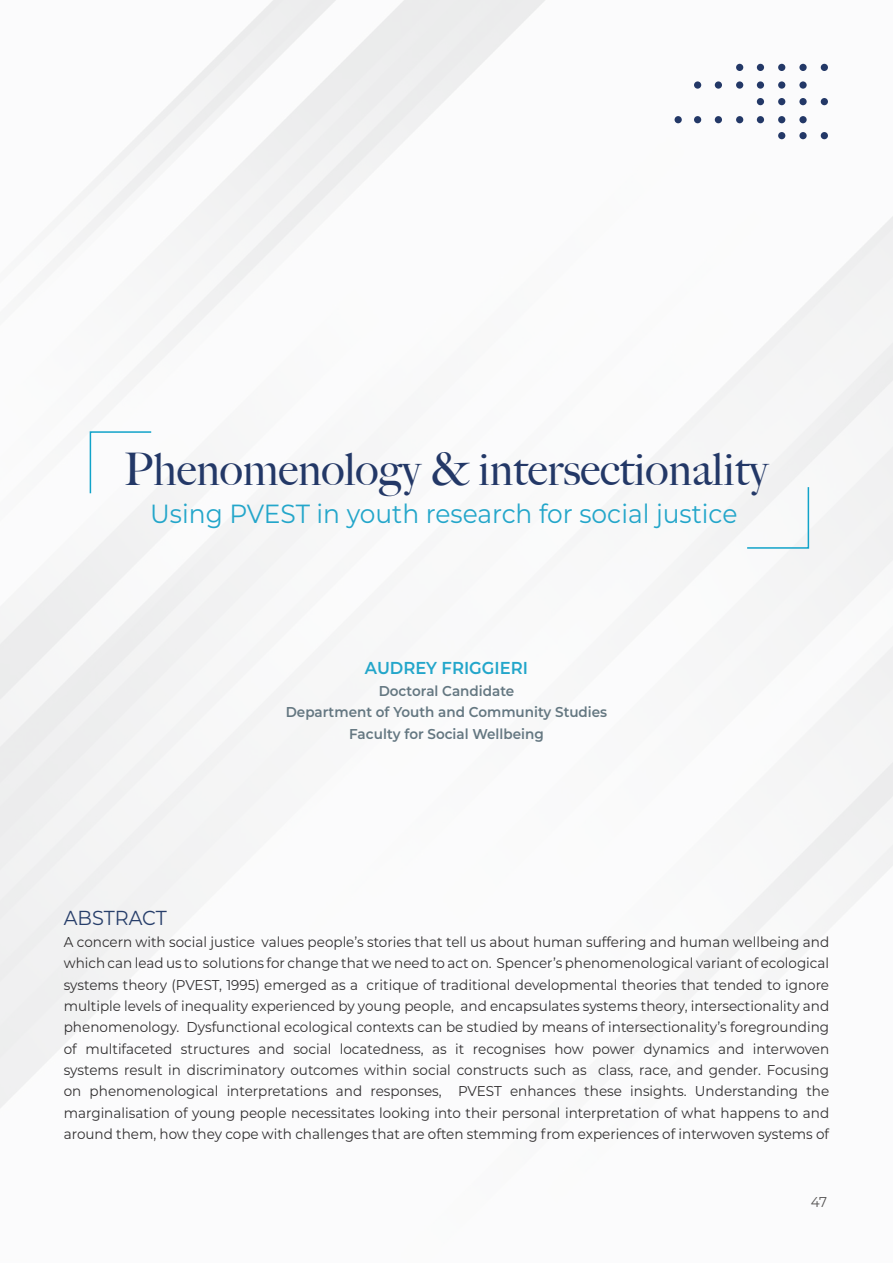
<style>
.page{position:relative;width:893px;height:1263px;background:#fff}
.page>*{position:absolute;margin:0;border:0;box-sizing:border-box;transform-origin:0 0}
._01_TITLE__BIG{font:500 45px "Big Caslon";color:#233867}
._02_TITLE_SMALL{font:26.25px "Montserrat";color:#23a6ca;scale:.95 1}
.SUBTITLE_1{font:20.25px "Montserrat";color:#273e6a;scale:.95 1}
._01_AUTHOR{font:600 17.25px "Montserrat";color:#23a6ca;scale:.95 1}
._04_BODY{font:14.25px/21.5px "Montserrat";color:#312f30;text-align:justify;scale:.95 1}
._03_DESIGNATION{font:600 14.25px "Montserrat";color:#647781;scale:.95 1}
</style>
<div class="page">
<img style="left:0;top:0;width:893px;height:1108px">
<svg style="left:89px;top:431px;width:64px;height:64px"></svg>
<svg style="left:746px;top:486px;width:64px;height:63px"></svg>
<div style="left:821px;top:64px;width:7px;height:7px;background:#233867;border-radius:50%"></div>
<div style="left:675px;top:116px;width:7px;height:7px;background:#233867;border-radius:50%"></div>
<div style="left:821px;top:98px;width:7px;height:7px;background:#233867;border-radius:50%"></div>
<div style="left:821px;top:132px;width:7px;height:7px;background:#233867;border-radius:50%"></div>
<div style="left:799px;top:64px;width:8px;height:7px;background:#233867;border-radius:50%"></div>
<div style="left:799px;top:81px;width:8px;height:8px;background:#233867;border-radius:50%"></div>
<div style="left:799px;top:116px;width:8px;height:7px;background:#233867;border-radius:50%"></div>
<div style="left:799px;top:98px;width:8px;height:7px;background:#233867;border-radius:50%"></div>
<div style="left:799px;top:132px;width:8px;height:7px;background:#233867;border-radius:50%"></div>
<div style="left:778px;top:64px;width:7px;height:7px;background:#233867;border-radius:50%"></div>
<div style="left:778px;top:81px;width:7px;height:8px;background:#233867;border-radius:50%"></div>
<div style="left:778px;top:116px;width:7px;height:7px;background:#233867;border-radius:50%"></div>
<div style="left:778px;top:98px;width:7px;height:7px;background:#233867;border-radius:50%"></div>
<div style="left:778px;top:132px;width:7px;height:7px;background:#233867;border-radius:50%"></div>
<div style="left:757px;top:64px;width:7px;height:7px;background:#233867;border-radius:50%"></div>
<div style="left:757px;top:81px;width:7px;height:8px;background:#233867;border-radius:50%"></div>
<div style="left:757px;top:116px;width:7px;height:7px;background:#233867;border-radius:50%"></div>
<div style="left:757px;top:98px;width:7px;height:7px;background:#233867;border-radius:50%"></div>
<div style="left:715px;top:81px;width:7px;height:8px;background:#233867;border-radius:50%"></div>
<div style="left:715px;top:116px;width:7px;height:7px;background:#233867;border-radius:50%"></div>
<div style="left:736px;top:64px;width:7px;height:7px;background:#233867;border-radius:50%"></div>
<div style="left:736px;top:81px;width:7px;height:8px;background:#233867;border-radius:50%"></div>
<div style="left:736px;top:116px;width:7px;height:7px;background:#233867;border-radius:50%"></div>
<div style="left:694px;top:81px;width:7px;height:8px;background:#233867;border-radius:50%"></div>
<div style="left:694px;top:116px;width:7px;height:7px;background:#233867;border-radius:50%"></div>
<p class="_01_TITLE__BIG" style="left:124px;top:432px;width:646px">Phenomenology &amp; intersectionality</p>
<p class="_02_TITLE_SMALL" style="left:150px;top:496px;width:620px">Using PVEST in youth research for social justice</p>
<p class="_01_AUTHOR" style="left:365px;top:656px;width:173px">AUDREY FRIGGIERI</p>
<p class="_03_DESIGNATION" style="left:379px;top:681px;width:144px">Doctoral Candidate</p>
<p class="_03_DESIGNATION" style="left:286px;top:702px;width:340px">Department of Youth and Community Studies</p>
<p class="_03_DESIGNATION" style="left:349px;top:723px;width:206px">Faculty for Social Wellbeing</p>
<p class="SUBTITLE_1" style="left:64px;top:904px;width:110px">ABSTRACT</p>
<p class="_04_BODY" style="left:64px;top:930px;width:807px">A concern with social justice values people’s stories that tell us about human suffering and human wellbeing and which can lead us to solutions for change that we need to act on. Spencer’s phenomenological variant of ecological systems theory (PVEST, 1995) emerged as a critique of traditional developmental theories that tended to ignore multiple levels of inequality experienced by young people, and encapsulates systems theory, intersectionality and phenomenology. Dysfunctional ecological contexts can be studied by means of intersectionality’s foregrounding of multifaceted structures and social locatedness, as it recognises how power dynamics and interwoven systems result in discriminatory outcomes within social constructs such as class, race, and gender. Focusing on phenomenological interpretations and responses, PVEST enhances these insights. Understanding the marginalisation of young people necessitates looking into their personal interpretation of what happens to and around them, how they cope with challenges that are often stemming from experiences of interwoven systems of</p>
<p class="_04_BODY" style="left:811px;top:1190px;width:19px">47</p>
</div>
